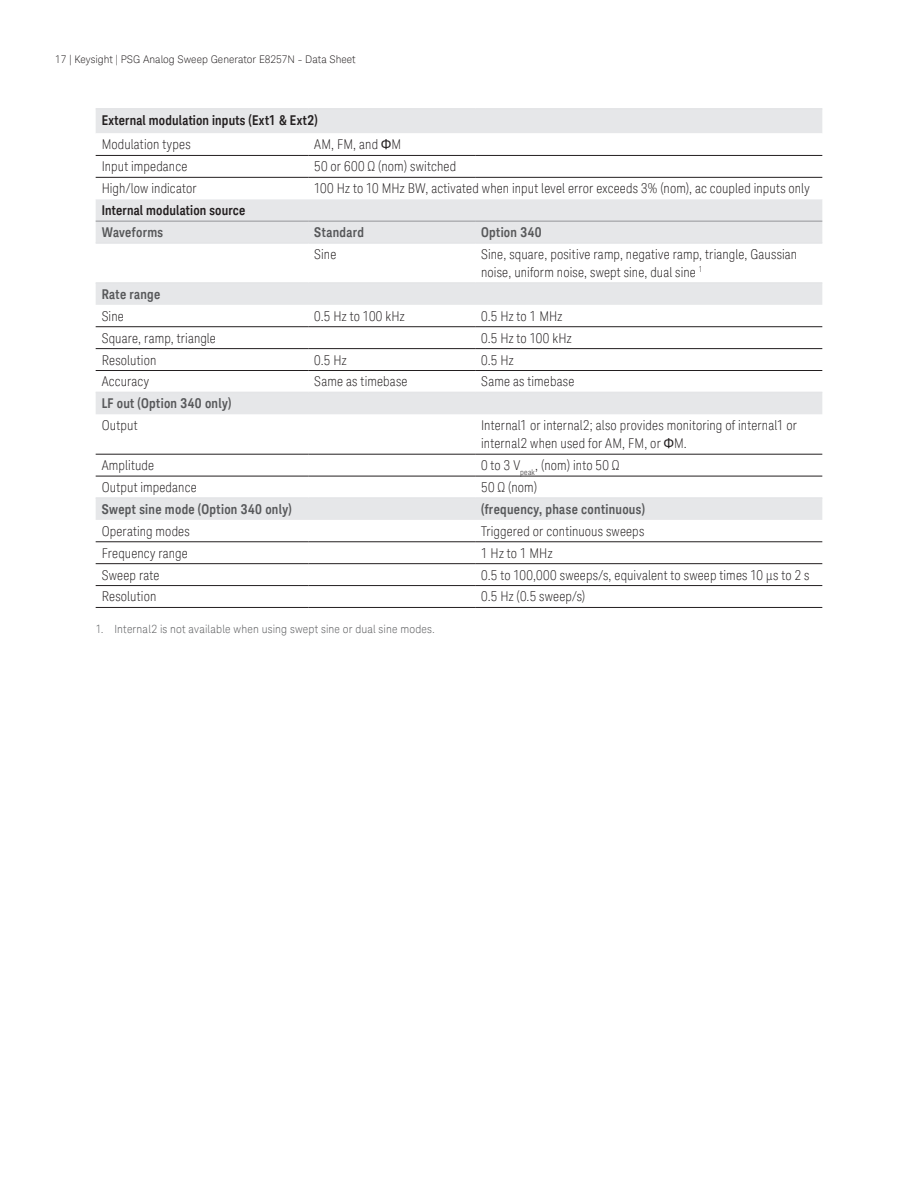
<style>
.page{position:relative;width:918px;height:1188px;background:#fff}
.page>*{position:absolute;margin:0;border:0;box-sizing:border-box;transform-origin:0 0}
.t1{font:300 condensed 13.5px/18px "Keysight Sans";letter-spacing:.01em;color:#231f20}
.t2{font:700 13.5px "Keysight Sans Condensed";letter-spacing:.02em;color:#57585a}
.t3{font:700 13.5px "Keysight Sans Condensed";letter-spacing:.015em;color:#231f20}
.t4{font:300 11.25px "Keysight Sans";letter-spacing:.015em;color:#57585a;scale:.95 1}
.t5{font:300 10.5px "Keysight Sans";color:#231f20}
</style>
<div class="page">
<svg style="left:96px;top:110px;width:726px;height:410px"></svg>
<svg style="left:96px;top:133px;width:726px;height:66px"></svg>
<hr style="left:96px;top:108px;width:212px;height:2px;background:#e4e5e7">
<hr style="left:308px;top:108px;width:167px;height:2px;background:#e4e5e7">
<hr style="left:475px;top:108px;width:347px;height:2px;background:#e4e5e7">
<hr style="left:96px;top:221px;width:212px;height:1px;background:#939598">
<hr style="left:96px;top:242px;width:212px;height:2px;background:#e4e5e7">
<hr style="left:308px;top:221px;width:167px;height:1px;background:#939598">
<hr style="left:308px;top:242px;width:167px;height:2px;background:#e4e5e7">
<hr style="left:475px;top:221px;width:347px;height:1px;background:#939598">
<hr style="left:475px;top:242px;width:347px;height:2px;background:#e4e5e7">
<hr style="left:96px;top:282px;width:212px;height:2px;background:#e4e5e7">
<hr style="left:308px;top:282px;width:167px;height:2px;background:#e4e5e7">
<hr style="left:475px;top:282px;width:347px;height:2px;background:#e4e5e7">
<hr style="left:96px;top:392px;width:212px;height:1px;background:#e4e5e7">
<hr style="left:308px;top:392px;width:167px;height:1px;background:#e4e5e7">
<hr style="left:475px;top:392px;width:347px;height:1px;background:#e4e5e7">
<hr style="left:96px;top:497px;width:212px;height:2px;background:#e4e5e7">
<hr style="left:308px;top:497px;width:167px;height:2px;background:#e4e5e7">
<hr style="left:475px;top:497px;width:347px;height:2px;background:#e4e5e7">
<hr style="left:96px;top:155px;width:212px;height:1px;background:#231f20">
<hr style="left:308px;top:155px;width:167px;height:1px;background:#231f20">
<hr style="left:475px;top:155px;width:347px;height:1px;background:#231f20">
<hr style="left:96px;top:177px;width:212px;height:1px;background:#231f20">
<hr style="left:308px;top:177px;width:167px;height:1px;background:#231f20">
<hr style="left:475px;top:177px;width:347px;height:1px;background:#231f20">
<hr style="left:96px;top:326px;width:212px;height:1px;background:#231f20">
<hr style="left:308px;top:326px;width:167px;height:1px;background:#231f20">
<hr style="left:475px;top:326px;width:347px;height:1px;background:#231f20">
<hr style="left:96px;top:348px;width:212px;height:1px;background:#231f20">
<hr style="left:308px;top:348px;width:167px;height:1px;background:#231f20">
<hr style="left:475px;top:348px;width:347px;height:1px;background:#231f20">
<hr style="left:96px;top:370px;width:212px;height:1px;background:#231f20">
<hr style="left:308px;top:370px;width:167px;height:1px;background:#231f20">
<hr style="left:475px;top:370px;width:347px;height:1px;background:#231f20">
<hr style="left:96px;top:454px;width:212px;height:1px;background:#231f20">
<hr style="left:308px;top:454px;width:167px;height:1px;background:#231f20">
<hr style="left:475px;top:454px;width:347px;height:1px;background:#231f20">
<hr style="left:96px;top:476px;width:212px;height:1px;background:#231f20">
<hr style="left:308px;top:476px;width:167px;height:1px;background:#231f20">
<hr style="left:475px;top:476px;width:347px;height:1px;background:#231f20">
<hr style="left:96px;top:541px;width:212px;height:1px;background:#231f20">
<hr style="left:308px;top:541px;width:167px;height:1px;background:#231f20">
<hr style="left:475px;top:541px;width:347px;height:1px;background:#231f20">
<hr style="left:96px;top:563px;width:212px;height:1px;background:#231f20">
<hr style="left:308px;top:563px;width:167px;height:1px;background:#231f20">
<hr style="left:475px;top:563px;width:347px;height:1px;background:#231f20">
<hr style="left:96px;top:585px;width:212px;height:1px;background:#231f20">
<hr style="left:308px;top:585px;width:167px;height:1px;background:#231f20">
<hr style="left:475px;top:585px;width:347px;height:1px;background:#231f20">
<hr style="left:96px;top:607px;width:212px;height:1px;background:#231f20">
<hr style="left:308px;top:607px;width:167px;height:1px;background:#231f20">
<hr style="left:475px;top:607px;width:347px;height:1px;background:#231f20">
<p class="t5" style="left:55px;top:53px;width:302px">17 | Keysight | PSG Analog Sweep Generator E8257N - Data Sheet</p>
<p class="t3" style="left:102px;top:112px;width:218px">External modulation inputs (Ext1 &amp; Ext2)</p>
<p class="t1" style="left:102px;top:135px;width:91px">Modulation types</p>
<p class="t1" style="left:314px;top:135px;width:89px">AM, FM, and ΦM</p>
<p class="t1" style="left:102px;top:158px;width:87px">Input impedance</p>
<p class="t1" style="left:314px;top:158px;width:143px">50 or 600 Ω (nom) switched</p>
<p class="t1" style="left:102px;top:179px;width:96px">High/low indicator</p>
<p class="t1" style="left:314px;top:179px;width:497px">100 Hz to 10 MHz BW, activated when input level error exceeds 3% (nom), ac coupled inputs only</p>
<p class="t3" style="left:102px;top:202px;width:145px">Internal modulation source</p>
<p class="t2" style="left:102px;top:224px;width:63px">Waveforms</p>
<p class="t2" style="left:314px;top:224px;width:51px">Standard</p>
<p class="t2" style="left:481px;top:224px;width:62px">Option 340</p>
<p class="t1" style="left:314px;top:245px;width:24px">Sine</p>
<p class="t1" style="left:481px;top:245px;width:318px">Sine, square, positive ramp, negative ramp, triangle, Gaussian noise, uniform noise, swept sine, dual sine <sup>1</sup></p>
<p class="t2" style="left:102px;top:286px;width:60px">Rate range</p>
<p class="t1" style="left:102px;top:307px;width:24px">Sine</p>
<p class="t1" style="left:314px;top:307px;width:92px">0.5 Hz to 100 kHz</p>
<p class="t1" style="left:481px;top:307px;width:83px">0.5 Hz to 1 MHz</p>
<p class="t1" style="left:102px;top:329px;width:116px">Square, ramp, triangle</p>
<p class="t1" style="left:481px;top:329px;width:92px">0.5 Hz to 100 kHz</p>
<p class="t1" style="left:102px;top:351px;width:56px">Resolution</p>
<p class="t1" style="left:314px;top:351px;width:34px">0.5 Hz</p>
<p class="t1" style="left:481px;top:351px;width:34px">0.5 Hz</p>
<p class="t1" style="left:102px;top:373px;width:49px">Accuracy</p>
<p class="t1" style="left:314px;top:373px;width:95px">Same as timebase</p>
<p class="t1" style="left:481px;top:373px;width:95px">Same as timebase</p>
<p class="t2" style="left:102px;top:395px;width:131px">LF out (Option 340 only)</p>
<p class="t1" style="left:102px;top:416px;width:37px">Output</p>
<p class="t1" style="left:481px;top:416px;width:318px">Internal1 or internal2; also provides monitoring of internal1 or internal2 when used for AM, FM, or ΦM.</p>
<p class="t1" style="left:102px;top:456px;width:54px">Amplitude</p>
<p class="t1" style="left:481px;top:456px;width:140px">0 to 3 V<sub>peak</sub>, (nom) into 50 Ω</p>
<p class="t1" style="left:102px;top:478px;width:97px">Output impedance</p>
<p class="t1" style="left:481px;top:478px;width:57px">50 Ω (nom)</p>
<p class="t2" style="left:102px;top:501px;width:192px">Swept sine mode (Option 340 only)</p>
<p class="t2" style="left:481px;top:501px;width:165px">(frequency, phase continuous)</p>
<p class="t1" style="left:102px;top:522px;width:90px">Operating modes</p>
<p class="t1" style="left:481px;top:522px;width:165px">Triggered or continuous sweeps</p>
<p class="t1" style="left:102px;top:544px;width:88px">Frequency range</p>
<p class="t1" style="left:481px;top:544px;width:73px">1 Hz to 1 MHz</p>
<p class="t1" style="left:102px;top:566px;width:59px">Sweep rate</p>
<p class="t1" style="left:481px;top:566px;width:330px">0.5 to 100,000 sweeps/s, equivalent to sweep times 10 μs to 2 s</p>
<p class="t1" style="left:102px;top:588px;width:56px">Resolution</p>
<p class="t1" style="left:481px;top:588px;width:106px">0.5 Hz (0.5 sweep/s)</p>
<p class="t4" style="left:96px;top:623px;width:359px">1. Internal2 is not available when using swept sine or dual sine modes.</p>
</div>
